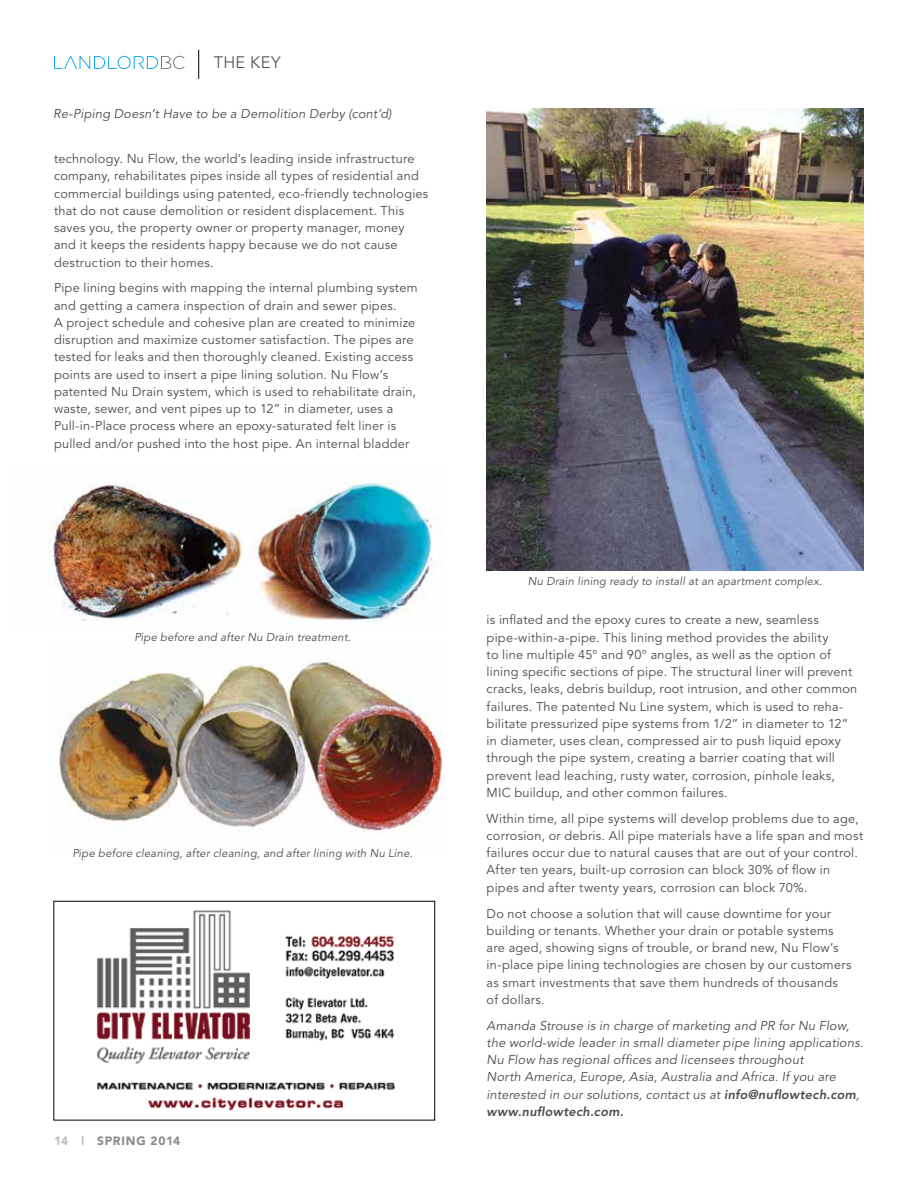
<style>
.page{position:relative;width:918px;height:1188px;background:#fff}
.page>*{position:absolute;margin:0;border:0;box-sizing:border-box;transform-origin:0 0}
.t1{font:300 16.5px "Avenir";letter-spacing:.02em;color:#4a4b4b}
.t2{font:12.75px/17.2px "Avenir";letter-spacing:.02em;color:#4a4b4b}
.t3{font:italic 12.75px/17.2px "Avenir";letter-spacing:.015em;color:#4a4b4b}
.t4{font:900 12px "Avenir";letter-spacing:.06em;color:#8a8b8b}
.t5{font:italic 11.25px "Avenir";letter-spacing:.02em;color:#4a4b4b}
.s1{color:#b6c1b8}
.s2{font-weight:800}
</style>
<div class="page">
<img style="left:58px;top:661px;width:386px;height:173px">
<img style="left:46px;top:482px;width:396px;height:139px">
<img style="left:486px;top:108px;width:378px;height:462px">
<img style="left:96px;top:910px;width:299px;height:201px">
<svg style="left:54px;top:56px;width:131px;height:13px"></svg>
<svg style="left:198px;top:50px;width:1px;height:29px"></svg>
<p class="t1" style="left:214px;top:53px;width:68px">THE KEY</p>
<p class="t3" style="left:53px;top:105px;width:340px">Re-Piping Doesn’t Have to be a Demolition Derby (cont’d)</p>
<p class="t2" style="left:54px;top:150px;width:376px">technology. Nu Flow, the world’s leading inside infrastructure company, rehabilitates pipes inside all types of residential and commercial buildings using patented, eco-friendly technologies that do not cause demolition or resident displacement. This saves you, the property owner or property manager, money and it keeps the residents happy because we do not cause destruction to their homes.</p>
<p class="t2" style="left:54px;top:280px;width:365px">Pipe lining begins with mapping the internal plumbing system and getting a camera inspection of drain and sewer pipes.<br>A project schedule and cohesive plan are created to minimize disruption and maximize customer satisfaction. The pipes are tested for leaks and then thoroughly cleaned. Existing access points are used to insert a pipe lining solution. Nu Flow’s patented Nu Drain system, which is used to rehabilitate drain, waste, sewer, and vent pipes up to 12” in diameter, uses a Pull-in-Place process where an epoxy-saturated felt liner is pulled and/or pushed into the host pipe. An internal bladder</p>
<p class="t5" style="left:134px;top:631px;width:218px">Pipe before and after Nu Drain treatment.</p>
<p class="t5" style="left:72px;top:847px;width:342px">Pipe before cleaning, after cleaning, and after lining with Nu Line.</p>
<p class="t4" style="left:54px;top:1134px;width:128px"><span class="s1">14 |</span> SPRING 2014</p>
<p class="t5" style="left:528px;top:575px;width:296px">Nu Drain lining ready to install at an apartment complex.</p>
<p class="t2" style="left:487px;top:612px;width:372px">is inflated and the epoxy cures to create a new, seamless pipe-within-a-pipe. This lining method provides the ability<br>to line multiple 45° and 90° angles, as well as the option of lining specific sections of pipe. The structural liner will prevent cracks, leaks, debris buildup, root intrusion, and other common failures. The patented Nu Line system, which is used to reha&shy;bilitate pressurized pipe systems from 1/2” in diameter to 12” in diameter, uses clean, compressed air to push liquid epoxy through the pipe system, creating a barrier coating that will prevent lead leaching, rusty water, corrosion, pinhole leaks, MIC buildup, and other common failures.</p>
<p class="t2" style="left:487px;top:810px;width:378px">Within time, all pipe systems will develop problems due to age, corrosion, or debris. All pipe materials have a life span and most failures occur due to natural causes that are out of your control.<br>After ten years, built-up corrosion can block 30% of flow in pipes and after twenty years, corrosion can block 70%.</p>
<p class="t2" style="left:487px;top:905px;width:366px">Do not choose a solution that will cause downtime for your building or tenants. Whether your drain or potable systems are aged, showing signs of trouble, or brand new, Nu Flow’s in-place pipe lining technologies are chosen by our customers as smart investments that save them hundreds of thousands of dollars.</p>
<p class="t3" style="left:487px;top:1017px;width:379px">Amanda Strouse is in charge of marketing and PR for Nu Flow, the world-wide leader in small diameter pipe lining applications.<br>Nu Flow has regional offices and licensees throughout<br>North America, Europe, Asia, Australia and Africa. If you are interested in our solutions, contact us at <span class="s2">info@nuflowtech.com</span>, <span class="s2">www.nuflowtech.com.</span></p>
</div>
